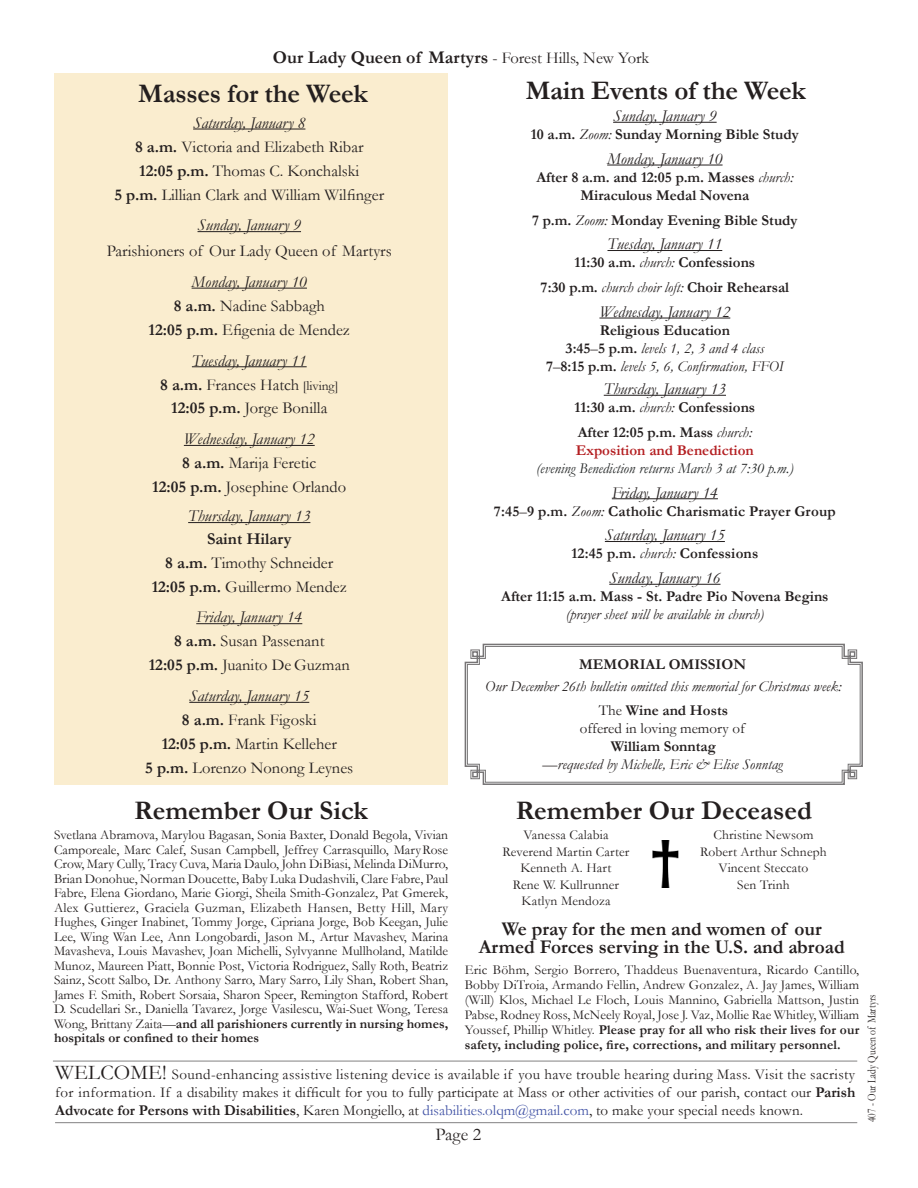
<style>
.page{position:relative;width:918px;height:1188px;background:#fff}
.page>*{position:absolute;margin:0;border:0;box-sizing:border-box;transform-origin:0 0}
.t1{font:700 27px "Garamond";letter-spacing:-.005em;color:#241f1f}
.t2{font:700 19.5px/18px "Garamond";color:#241f1f;text-align:center}
.t3{font:700 18px "Garamond";color:#241f1f}
.t4{font:18px "Garamond";color:#241f1f}
.t5{font:16.5px/24px "Garamond";color:#241f1f;text-align:center}
.t6{font:italic 16.5px "Garamond";color:#241f1f}
.t7{font:700 15px/24.8px "Garamond";color:#241f1f;text-align:center}
.t8{font:15px/18px "Garamond";color:#241f1f;text-align:justify}
.t9{font:italic 15px/18px "Garamond";color:#241f1f;text-align:center}
.t10{font:italic 15px "Garamond";color:#232626}
.t11{font:700 15px "Garamond";color:#b41f22}
.t12{font:13.5px/14.5px "Garamond";letter-spacing:.01em;color:#241f1f;text-align:justify}
.t13{font:12px "Garamond";color:#241f1f;scale:.8 1}
.s1{font-weight:400;font-size:16.5px}
.s2{font-style:italic}
.s3{font-weight:700}
.s4{font-size:13.5px}
.s5{font-weight:400;font-style:italic}
.s6{font-weight:700;font-style:normal}
.s7{font-style:normal}
.s8{font-weight:400}
.s9{font-size:21px}
.s10{color:#4455a7}
</style>
<div class="page">
<div style="left:54px;top:74px;width:393px;height:711px;background:#faedcf"></div>
<hr style="left:55px;top:1122px;width:802px;height:1px;background:#838182">
<hr style="left:53px;top:1061px;width:804px;height:1px;background:#838182">
<hr style="left:193px;top:129px;width:112px;height:1px;background:#241f1f">
<hr style="left:198px;top:231px;width:103px;height:1px;background:#241f1f">
<hr style="left:192px;top:288px;width:115px;height:1px;background:#241f1f">
<hr style="left:192px;top:366px;width:115px;height:1px;background:#241f1f">
<hr style="left:184px;top:445px;width:131px;height:1px;background:#241f1f">
<hr style="left:188px;top:522px;width:122px;height:1px;background:#241f1f">
<hr style="left:196px;top:623px;width:106px;height:1px;background:#241f1f">
<hr style="left:189px;top:702px;width:120px;height:1px;background:#241f1f">
<img style="left:652px;top:841px;width:27px;height:47px">
<hr style="left:613px;top:122px;width:104px;height:1px;background:#241f1f">
<hr style="left:607px;top:165px;width:116px;height:1px;background:#241f1f">
<hr style="left:607px;top:250px;width:115px;height:1px;background:#241f1f">
<hr style="left:599px;top:318px;width:131px;height:1px;background:#241f1f">
<hr style="left:604px;top:395px;width:122px;height:1px;background:#241f1f">
<hr style="left:612px;top:498px;width:106px;height:1px;background:#241f1f">
<hr style="left:605px;top:541px;width:120px;height:1px;background:#241f1f">
<hr style="left:609px;top:584px;width:112px;height:1px;background:#241f1f">
<svg style="left:464px;top:643px;width:399px;height:142px;background:#b5b4b4"></svg>
<svg style="left:467px;top:646px;width:394px;height:137px"></svg>
<h3 class="t3" style="left:273px;top:45px;width:378px">Our Lady Queen of Martyrs <span class="s1">- Forest Hills, New York</span></h3>
<h1 class="t1" style="left:138px;top:75px;width:231px">Masses for the Week</h1>
<p class="t5" style="left:114px;top:110px;width:271px"><span class="s2">Saturday, January 8<br></span><span class="s3">8 a.m.</span> Victoria and Elizabeth Ribar<br><span class="s3">12:05 p.m.</span> Thomas C. Konchalski<br><span class="s3">5 p.m.</span> Lillian Clark and William Wilfinger</p>
<p class="t6" style="left:198px;top:214px;width:105px">Sunday, January 9</p>
<p class="t5" style="left:107px;top:239px;width:286px">Parishioners of Our Lady Queen of Martyrs</p>
<p class="t5" style="left:149px;top:269px;width:203px"><span class="s2">Monday, January 10<br></span><span class="s3">8 a.m.</span> Nadine Sabbagh<br><span class="s3">12:05 p.m.</span> Efigenia de Mendez</p>
<p class="t5" style="left:160px;top:348px;width:180px"><span class="s2">Tuesday, January 11<br></span><span class="s3">8 a.m.</span> Frances Hatch <span class="s4">[living]<br></span><span class="s3">12:05 p.m.</span> Jorge Bonilla</p>
<p class="t5" style="left:152px;top:427px;width:196px"><span class="s2">Wednesday, January 12<br></span><span class="s3">8 a.m.</span> Marija Feretic<br><span class="s3">12:05 p.m.</span> Josephine Orlando</p>
<p class="t6" style="left:188px;top:505px;width:124px">Thursday, January 13</p>
<p class="t5" style="left:152px;top:526px;width:197px"><span class="s3">Saint Hilary<br>8 a.m.</span> Timothy Schneider<br><span class="s3">12:05 p.m.</span> Guillermo Mendez</p>
<p class="t5" style="left:149px;top:605px;width:203px"><span class="s2">Friday, January 14<br></span><span class="s3">8 a.m.</span> Susan Passenant<br><span class="s3">12:05 p.m.</span> Juanito De Guzman</p>
<p class="t5" style="left:145px;top:684px;width:210px"><span class="s2">Saturday, January 15<br></span><span class="s3">8 a.m.</span> Frank Figoski<br><span class="s3">12:05 p.m.</span> Martin Kelleher<br><span class="s3">5 p.m.</span> Lorenzo Nonong Leynes</p>
<h1 class="t1" style="left:526px;top:72px;width:282px">Main Events of the Week</h1>
<p class="t6" style="left:613px;top:105px;width:105px">Sunday, January 9</p>
<p class="t7" style="left:531px;top:122px;width:269px">10 a.m. <span class="s5">Zoom:</span> Sunday Morning Bible Study</p>
<p class="t6" style="left:607px;top:147px;width:117px">Monday, January 10</p>
<p class="t7" style="left:536px;top:168px;width:259px;line-height:18px">After 8 a.m. and 12:05 p.m. Masses <span class="s5">church:<br></span>Miraculous Medal Novena</p>
<p class="t7" style="left:532px;top:207px;width:267px">7 p.m. <span class="s5">Zoom:</span> Monday Evening Bible Study</p>
<p class="t6" style="left:607px;top:233px;width:116px">Tuesday, January 11</p>
<p class="t7" style="left:541px;top:250px;width:250px">11:30 a.m. <span class="s5">church:</span> Confessions<br>7:30 p.m. <span class="s5">church choir loft:</span> Choir Rehearsal</p>
<p class="t6" style="left:599px;top:300px;width:132px">Wednesday, January 12</p>
<p class="t9" style="left:546px;top:321px;width:239px"><span class="s6">Religious Education<br>3:45</span><span class="s7">–</span><span class="s6">5 p.m.</span> levels 1, 2, 3 and 4 class<br><span class="s6">7</span><span class="s7">–</span><span class="s6">8:15 p.m.</span> levels 5, 6, Confirmation, FFOI</p>
<p class="t6" style="left:604px;top:378px;width:124px">Thursday, January 13</p>
<p class="t7" style="left:575px;top:395px;width:182px;text-align:left">11:30 a.m. <span class="s5">church:</span> Confessions<br>After 12:05 p.m. Mass <span class="s5">church:</span></p>
<p class="t11" style="left:576px;top:440px;width:179px">Exposition and Benediction</p>
<p class="t10" style="left:536px;top:458px;width:259px">(evening Benediction returns March 3 at 7:30 p.m.)</p>
<p class="t6" style="left:612px;top:481px;width:108px">Friday, January 14</p>
<p class="t7" style="left:494px;top:498px;width:343px">7:45<span class="s8">–</span>9 p.m. <span class="s5">Zoom:</span> Catholic Charismatic Prayer Group</p>
<p class="t6" style="left:605px;top:524px;width:122px">Saturday, January 15</p>
<p class="t7" style="left:571px;top:541px;width:188px">12:45 p.m. <span class="s5">church:</span> Confessions</p>
<p class="t6" style="left:609px;top:567px;width:113px">Sunday, January 16</p>
<p class="t7" style="left:501px;top:584px;width:329px">After 11:15 a.m. Mass - St. Padre Pio Novena Begins</p>
<p class="t9" style="left:566px;top:605px;width:199px">(prayer sheet will be available in church)</p>
<p class="t7" style="left:579px;top:652px;width:168px">MEMORIAL OMISSION</p>
<p class="t9" style="left:485px;top:673px;width:358px;line-height:24.8px">Our December 26th bulletin omitted this memorial for Christmas week:<br><span class="s7">The</span> <span class="s6">Wine and Hosts</span></p>
<p class="t8" style="left:580px;top:719px;width:167px">offered in loving memory of</p>
<p class="t7" style="left:611px;top:734px;width:107px">William Sonntag</p>
<p class="t9" style="left:543px;top:755px;width:242px">—requested by Michelle, Eric &amp; Elise Sonntag</p>
<h1 class="t1" style="left:516px;top:792px;width:298px">Remember Our Deceased</h1>
<p class="t12" style="left:502px;top:826px;width:128px;line-height:16.5px;text-align:center">Vanessa Calabia<br>Reverend Martin Carter<br>Kenneth A. Hart<br>Rene W. Kullrunner<br>Katlyn Mendoza</p>
<p class="t12" style="left:700px;top:826px;width:128px;line-height:16.5px;text-align:center">Christine Newsom<br>Robert Arthur Schneph<br>Vincent Steccato<br>Sen Trinh</p>
<h1 class="t1" style="left:134px;top:792px;width:235px">Remember Our Sick</h1>
<p class="t12" style="left:54px;top:827px;width:396px">Svetlana Abramova, Marylou Bagasan, Sonia Baxter, Donald Begola, Vivian Camporeale, Marc Calef, Susan Campbell, Jeffrey Carrasquillo, MaryRose Crow, Mary Cully, Tracy Cuva, Maria Daulo, John DiBiasi, Melinda DiMurro, Brian Donohue, Norman Doucette, Baby Luka Dudashvili, Clare Fabre, Paul Fabre, Elena Giordano, Marie Giorgi, Sheila Smith-Gonzalez, Pat Gmerek, Alex Guttierez, Graciela Guzman, Elizabeth Hansen, Betty Hill, Mary Hughes, Ginger Inabinet, Tommy Jorge, Cipriana Jorge, Bob Keegan, Julie Lee, Wing Wan Lee, Ann Longobardi, Jason M., Artur Mavashev, Marina Mavasheva, Louis Mavashev, Joan Michelli, Sylvyanne Mullholand, Matilde Munoz, Maureen Piatt, Bonnie Post, Victoria Rodriguez, Sally Roth, Beatriz Sainz, Scott Salbo, Dr. Anthony Sarro, Mary Sarro, Lily Shan, Robert Shan, James F. Smith, Robert Sorsaia, Sharon Speer, Remington Stafford, Robert D. Scudellari Sr., Daniella Tavarez, Jorge Vasilescu, Wai-Suet Wong, Teresa Wong, Brittany Zaita—<span class="s3">and all parishioners currently in nursing homes, hospitals or confined to their homes</span></p>
<p class="t8" style="left:55px;top:1065px;width:802px"><span class="s9">WELCOME!</span> Sound-enhancing assistive listening device is available if you have trouble hearing during Mass. Visit the sacristy for information. If a disability makes it difficult for you to fully participate at Mass or other activities of our parish, contact our <span class="s3">Parish Advocate for Persons with Disabilities</span>, Karen Mongiello, at <span class="s10">disabilities.olqm@gmail.com</span>, to make your special needs known.</p>
<h2 class="t2" style="left:479px;top:920px;width:367px">We pray for the men and women of our<br>Armed Forces serving in the U.S. and abroad</h2>
<p class="t12" style="left:465px;top:962px;width:396px;line-height:15px">Eric Böhm, Sergio Borrero, Thaddeus Buenaventura, Ricardo Cantillo, Bobby DiTroia, Armando Fellin, Andrew Gonzalez, A. Jay James, William (Will) Klos, Michael Le Floch, Louis Mannino, Gabriella Mattson, Justin Pabse, Rodney Ross, McNeely Royal, Jose J. Vaz, Mollie Rae Whitley, William Youssef, Phillip Whitley. <span class="s3">Please pray for all who risk their lives for our safety, including police, fire, corrections, and military personnel.</span></p>
<h3 class="t4" style="left:436px;top:1122px;width:47px">Page 2</h3>
<p class="t13" style="left:864px;top:1122px;width:161px;rotate:-90deg">407 - Our Lady Queen of Martyrs</p>
</div>
